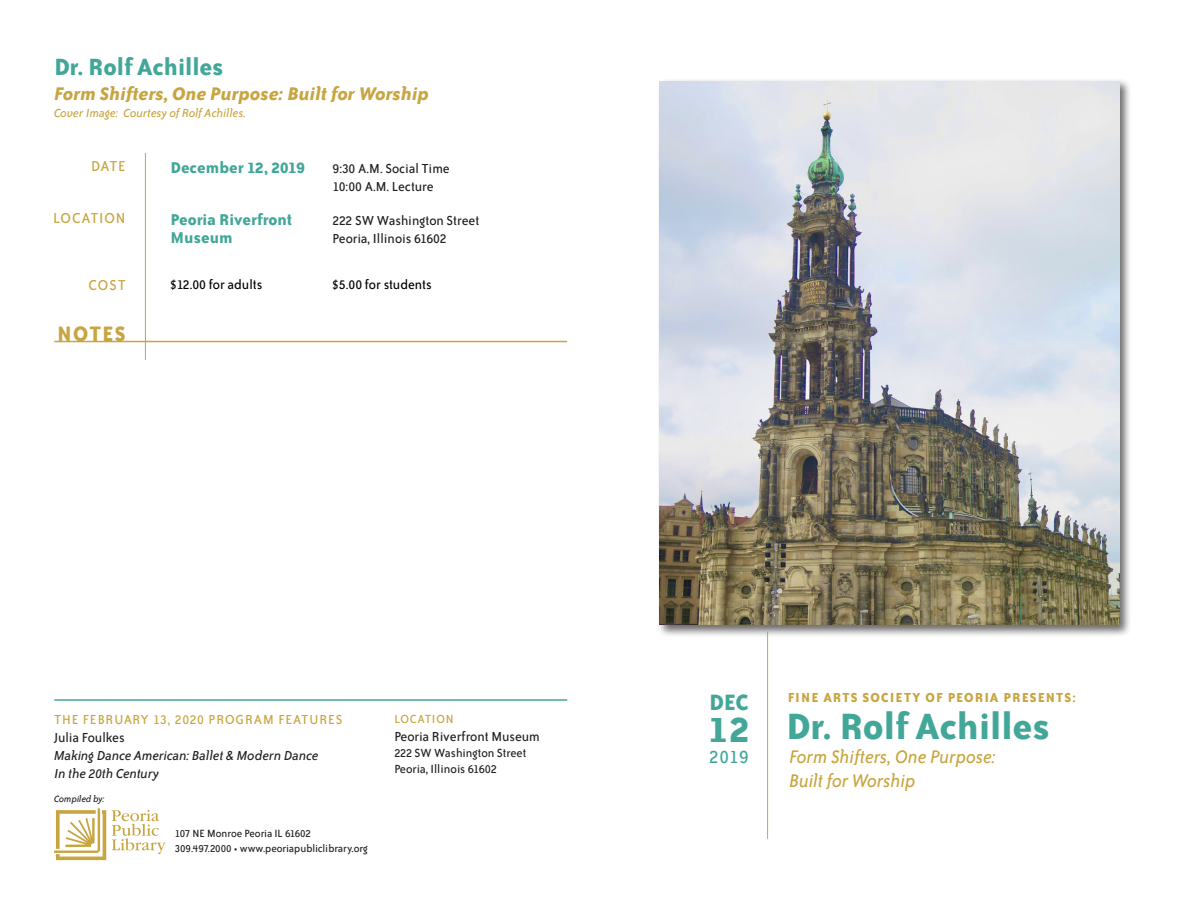
<style>
.page{position:relative;width:1188px;height:918px;background:#fff}
.page>*{position:absolute;margin:0;border:0;box-sizing:border-box;transform-origin:0 0}
.t1{font:700 42px "Bailey Sans ITC";color:#42a798}
.t2{font:700 27px "Bailey Sans ITC";color:#42a798}
.t3{font:700 25.5px "Bailey Sans ITC";color:#42a798}
.t4{font:700 24px "Bailey Sans ITC";letter-spacing:.045em;color:#c8a540}
.t5{font:italic 700 21px "Bailey Sans ITC";color:#c8a540}
.t6{font:italic 21px/24px "Bailey Sans ITC";color:#c8a540;scale:.96 1}
.t7{font:21px "Bailey Sans ITC";color:#42a798}
.t8{font:700 18px "Bailey Sans ITC";color:#42a798}
.t9{font:16.5px "Bailey Sans ITC";letter-spacing:.06em;color:#c8a540}
.t10{font:italic 15px/18px "Bailey Sans ITC";color:#231f20}
.t11{font:15px "Bailey Sans ITC";color:#231f20}
.t12{font:700 15px "Bailey Sans ITC";letter-spacing:.075em;color:#c8a540}
.t13{font:15px "Bailey Sans ITC";color:#000}
.t14{font:13.5px "Bailey Sans ITC";color:#231f20}
.t15{font:italic 13.5px "Bailey Sans ITC";color:#c8a540}
.t16{font:13.5px "Bailey Sans ITC";letter-spacing:.06em;color:#c8a540}
.t17{font:12px/14.4px "Bailey Sans ITC";color:#231f20}
.t18{font:italic 10.5px "Bailey Sans ITC";color:#231f20}
.s1{font-style:normal;color:#c8a540}
.s2{font-style:normal}
</style>
<div class="page">
<div style="left:656px;top:78px;width:476px;height:559px;background:#231f20;opacity:.75"></div>
<img style="left:659px;top:81px;width:460px;height:544px">
<hr style="left:54px;top:341px;width:513px;height:1px;background:#c8a540">
<svg style="left:54px;top:808px;width:52px;height:52px"></svg>
<svg style="left:112px;top:810px;width:54px;height:44px"></svg>
<hr style="left:145px;top:153px;width:1px;height:207px;background:#c8a540">
<hr style="left:767px;top:632px;width:1px;height:207px;background:#c8a540">
<hr style="left:54px;top:699px;width:513px;height:2px;background:#42a798">
<p class="t2" style="left:54px;top:52px;width:171px">Dr. Rolf Achilles</p>
<p class="t5" style="left:54px;top:83px;width:376px">Form Shifters, One Purpose: Built for Worship</p>
<p class="t15" style="left:54px;top:105px;width:194px">Cover Image: Courtesy of Rolf Achilles.</p>
<p class="t9" style="left:91px;top:157px;width:36px">DATE</p>
<p class="t8" style="left:171px;top:158px;width:136px">December 12, 2019</p>
<p class="t11" style="left:333px;top:161px;width:119px">9:30 A.M. Social Time</p>
<p class="t11" style="left:333px;top:179px;width:103px">10:00 A.M. Lecture</p>
<p class="t9" style="left:53px;top:209px;width:74px">LOCATION</p>
<p class="t8" style="left:171px;top:210px;width:123px">Peoria Riverfront</p>
<p class="t11" style="left:333px;top:213px;width:148px">222 SW Washington Street</p>
<p class="t8" style="left:171px;top:228px;width:64px">Museum</p>
<p class="t11" style="left:333px;top:231px;width:115px">Peoria, Illinois 61602</p>
<p class="t9" style="left:88px;top:276px;width:39px">COST</p>
<p class="t13" style="left:171px;top:277px;width:93px">$12.00 for adults</p>
<p class="t13" style="left:333px;top:277px;width:101px">$5.00 for students</p>
<p class="t4" style="left:57px;top:321px;width:70px">NOTES</p>
<p class="t10" style="left:54px;top:711px;width:290px"><span class="s1">THE FEBRUARY 13, 2020 PROGRAM FEATURES<br></span><span class="s2">Julia Foulkes<br></span>Making Dance American: Ballet &amp; Modern Dance<br>In the 20th Century</p>
<p class="t16" style="left:394px;top:712px;width:61px">LOCATION</p>
<p class="t11" style="left:394px;top:728px;width:147px">Peoria Riverfront Museum</p>
<p class="t14" style="left:394px;top:746px;width:133px">222 SW Washington Street</p>
<p class="t14" style="left:394px;top:762px;width:104px">Peoria, Illinois 61602</p>
<p class="t18" style="left:54px;top:794px;width:52px">Compiled by:</p>
<p class="t17" style="left:175px;top:827px;width:195px">107 NE Monroe Peoria IL 61602<br>309.497.2000 • www.peoriapubliclibrary.org</p>
<p class="t3" style="left:709px;top:688px;width:41px">DEC</p>
<p class="t1" style="left:707px;top:706px;width:44px">12</p>
<p class="t7" style="left:709px;top:745px;width:41px">2019</p>
<p class="t12" style="left:788px;top:690px;width:290px">FINE ARTS SOCIETY OF PEORIA PRESENTS:</p>
<p class="t1" style="left:786px;top:703px;width:265px">Dr. Rolf Achilles</p>
<p class="t6" style="left:789px;top:745px;width:217px">Form Shifters, One Purpose:<br>Built for Worship</p>
</div>
